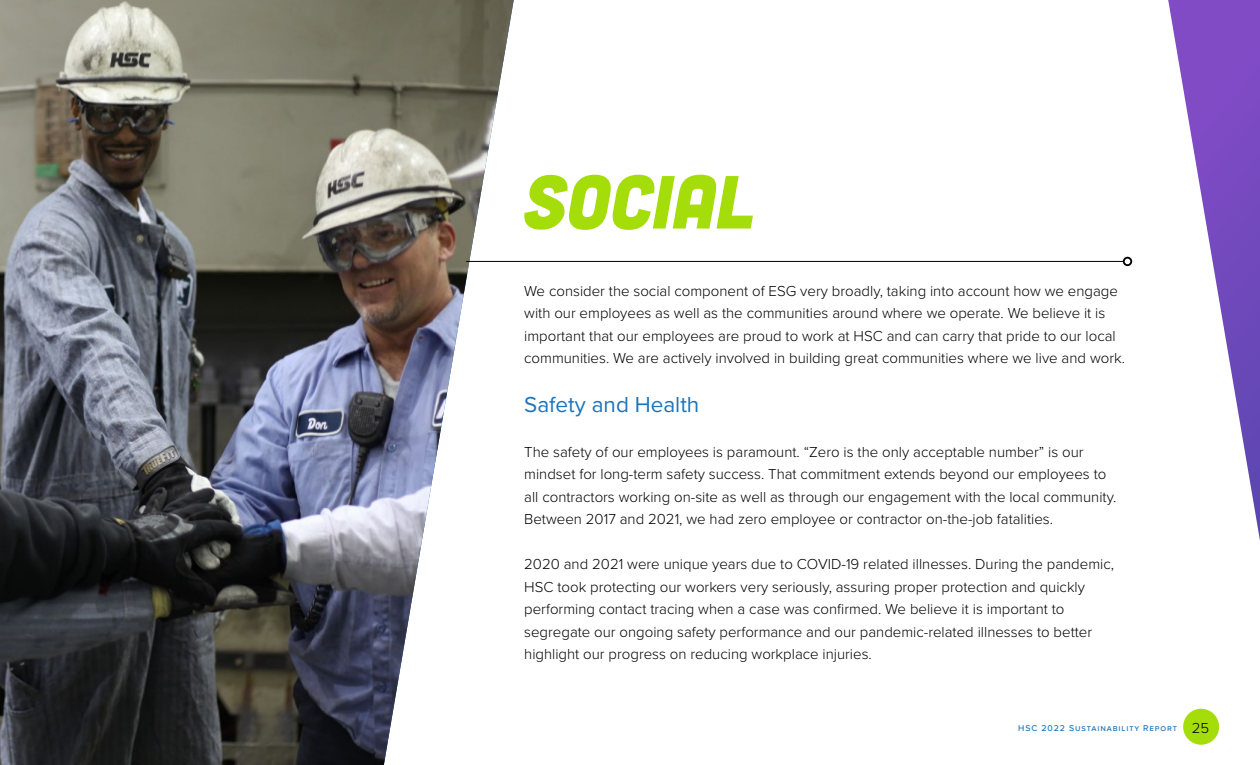
<style>
.page{position:relative;width:1260px;height:765px;background:#fff}
.page>*{position:absolute;margin:0;border:0;box-sizing:border-box;transform-origin:0 0}
.Page_Title{font:italic 75px "Cubano Sharp";color:#a5dd0a}
.t1{font:22.5px "Proxima Nova";color:#1c75bc}
.Paragraph_Style{font:300 15px/22.5px "Proxima Nova";color:#000}
.t2{font:500 8.75px "Proxima Nova";letter-spacing:.1em;color:#1c75bc}
.s1{font-weight:300;font-size:15px;color:#000}
</style>
<div class="page">
<div style="left:1183px;top:709px;width:36px;height:36px;background:#a5dd0a;border-radius:50%"></div>
<img style="left:0;top:0;width:514px;height:765px">
<hr style="left:466px;top:261px;width:658px;height:1px;background:#000">
<div style="left:1123px;top:257px;width:9px;height:9px;border:2px solid #000;border-radius:50%"></div>
<svg style="left:1168px;top:0;width:92px;height:540px"></svg>
<p class="Page_Title" style="left:524px;top:153px;width:233px">SOCIAL</p>
<p class="Paragraph_Style" style="left:524px;top:279px;width:602px">We consider the social component of ESG very broadly, taking into account how we engage with our employees as well as the communities around where we operate. We believe it is important that our employees are proud to work at HSC and can carry that pride to our local communities. We are actively involved in building great communities where we live and work.</p>
<p class="t1" style="left:524px;top:388px;width:177px">Safety and Health</p>
<p class="Paragraph_Style" style="left:524px;top:440px;width:594px">The safety of our employees is paramount. “Zero is the only acceptable number” is our mindset for long-term safety success. That commitment extends beyond our employees to all contractors working on-site as well as through our engagement with the local community.<br>Between 2017 and 2021, we had zero employee or contractor on-the-job fatalities.</p>
<p class="Paragraph_Style" style="left:524px;top:552px;width:591px">2020 and 2021 were unique years due to COVID-19 related illnesses. During the pandemic, HSC took protecting our workers very seriously, assuring proper protection and quickly performing contact tracing when a case was confirmed. We believe it is important to segregate our ongoing safety performance and our pandemic-related illnesses to better highlight our progress on reducing workplace injuries.</p>
<p class="t2" style="left:1018px;top:722px;width:193px">HSC 2022 Sustainability Report <span class="s1">25</span></p>
</div>
